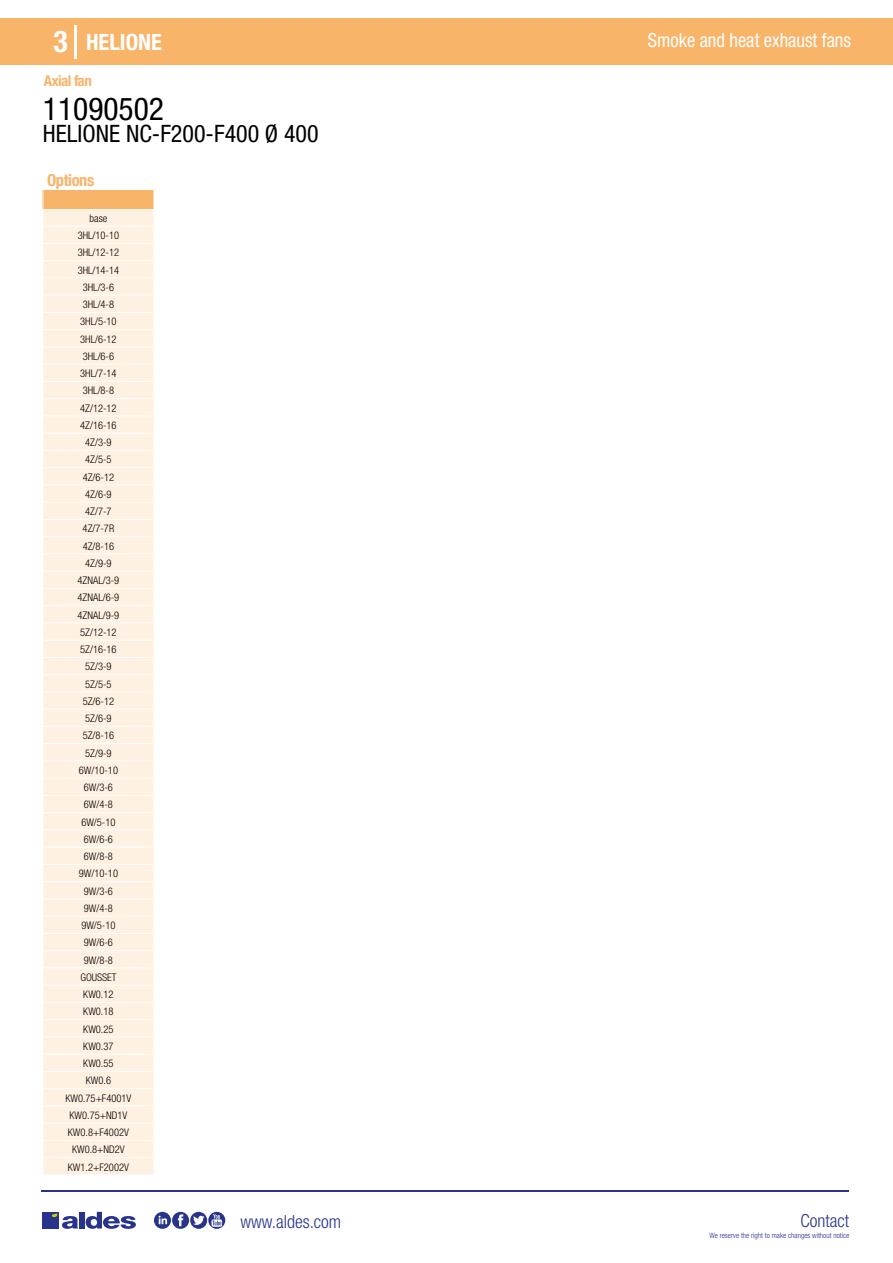
<style>
.page{position:relative;width:893px;height:1263px;background:#fff}
.page>*{position:absolute;margin:0;border:0;box-sizing:border-box;transform-origin:0 0}
.t1{font:condensed 31.5px "Helvetica Neue LT Std";color:#000}
.t2{font:700 condensed 30px "Helvetica Neue LT Std";color:#fff}
.t3{font:condensed 24px "Helvetica Neue LT Std";color:#000}
.t4{font:700 condensed 22.5px "Helvetica Neue LT Std";color:#fff}
.t5{font:condensed 19.5px "Helvetica Neue LT Std";color:#fff;scale:.95 1}
.t6{font:300 condensed 18px "Helvetica Neue";color:#28348b}
.t7{font:700 condensed 16.5px "Helvetica Neue LT Std";letter-spacing:-.025em;color:#f8b469}
.t8{font:700 condensed 15px "Helvetica Neue LT Std";letter-spacing:-.035em;color:#f8b469}
.t9{font:300 condensed 10.5px/17.2px "Helvetica Neue";color:#000;text-align:center}
.t10{font:300 condensed 7.5px "Helvetica Neue";color:#28348b}
</style>
<div class="page">
<div style="left:0;top:18px;width:893px;height:46px;background:#f8b469"></div>
<hr style="left:74px;top:25px;width:2px;height:33px;background:#fff">
<hr style="left:41px;top:1190px;width:808px;height:1px;background:#28348b">
<svg style="left:154px;top:1212px;width:71px;height:17px"></svg>
<div style="left:42px;top:1212px;width:17px;height:16px;background:#28348b"></div>
<div style="left:79px;top:1212px;width:5px;height:16px;background:#28348b"></div>
<svg style="left:86px;top:1212px;width:50px;height:17px"></svg>
<svg style="left:52px;top:1213px;width:26px;height:16px"></svg>
<div style="left:43px;top:190px;width:111px;height:19px;background:#f8b469"></div>
<div style="left:44px;top:209px;width:110px;height:965px;background:#fef1e2"></div>
<hr style="left:43px;top:226px;width:111px;height:1px;background:#fff">
<hr style="left:43px;top:243px;width:111px;height:1px;background:#fff">
<hr style="left:43px;top:260px;width:111px;height:1px;background:#fff">
<hr style="left:43px;top:278px;width:111px;height:1px;background:#fff">
<hr style="left:43px;top:295px;width:111px;height:1px;background:#fff">
<hr style="left:43px;top:312px;width:111px;height:1px;background:#fff">
<hr style="left:43px;top:329px;width:111px;height:1px;background:#fff">
<hr style="left:43px;top:347px;width:111px;height:1px;background:#fff">
<hr style="left:43px;top:364px;width:111px;height:1px;background:#fff">
<hr style="left:43px;top:381px;width:111px;height:1px;background:#fff">
<hr style="left:43px;top:398px;width:111px;height:1px;background:#fff">
<hr style="left:43px;top:415px;width:111px;height:1px;background:#fff">
<hr style="left:43px;top:433px;width:111px;height:1px;background:#fff">
<hr style="left:43px;top:450px;width:111px;height:1px;background:#fff">
<hr style="left:43px;top:467px;width:111px;height:1px;background:#fff">
<hr style="left:43px;top:484px;width:111px;height:1px;background:#fff">
<hr style="left:43px;top:502px;width:111px;height:1px;background:#fff">
<hr style="left:43px;top:519px;width:111px;height:1px;background:#fff">
<hr style="left:43px;top:536px;width:111px;height:1px;background:#fff">
<hr style="left:43px;top:553px;width:111px;height:1px;background:#fff">
<hr style="left:43px;top:571px;width:111px;height:1px;background:#fff">
<hr style="left:43px;top:588px;width:111px;height:1px;background:#fff">
<hr style="left:43px;top:605px;width:111px;height:1px;background:#fff">
<hr style="left:43px;top:622px;width:111px;height:1px;background:#fff">
<hr style="left:43px;top:640px;width:111px;height:1px;background:#fff">
<hr style="left:43px;top:657px;width:111px;height:1px;background:#fff">
<hr style="left:43px;top:674px;width:111px;height:1px;background:#fff">
<hr style="left:43px;top:691px;width:111px;height:1px;background:#fff">
<hr style="left:43px;top:709px;width:111px;height:1px;background:#fff">
<hr style="left:43px;top:726px;width:111px;height:1px;background:#fff">
<hr style="left:43px;top:743px;width:111px;height:1px;background:#fff">
<hr style="left:43px;top:760px;width:111px;height:1px;background:#fff">
<hr style="left:43px;top:778px;width:111px;height:1px;background:#fff">
<hr style="left:43px;top:795px;width:111px;height:1px;background:#fff">
<hr style="left:43px;top:812px;width:111px;height:1px;background:#fff">
<hr style="left:43px;top:829px;width:111px;height:1px;background:#fff">
<hr style="left:43px;top:847px;width:111px;height:1px;background:#fff">
<hr style="left:43px;top:864px;width:111px;height:1px;background:#fff">
<hr style="left:43px;top:881px;width:111px;height:1px;background:#fff">
<hr style="left:43px;top:898px;width:111px;height:1px;background:#fff">
<hr style="left:43px;top:916px;width:111px;height:1px;background:#fff">
<hr style="left:43px;top:933px;width:111px;height:1px;background:#fff">
<hr style="left:43px;top:950px;width:111px;height:1px;background:#fff">
<hr style="left:43px;top:967px;width:111px;height:1px;background:#fff">
<hr style="left:43px;top:985px;width:111px;height:1px;background:#fff">
<hr style="left:43px;top:1002px;width:111px;height:1px;background:#fff">
<hr style="left:43px;top:1019px;width:111px;height:1px;background:#fff">
<hr style="left:43px;top:1036px;width:111px;height:1px;background:#fff">
<hr style="left:43px;top:1054px;width:111px;height:1px;background:#fff">
<hr style="left:43px;top:1071px;width:111px;height:1px;background:#fff">
<hr style="left:43px;top:1088px;width:111px;height:1px;background:#fff">
<hr style="left:43px;top:1105px;width:111px;height:1px;background:#fff">
<hr style="left:43px;top:1123px;width:111px;height:1px;background:#fff">
<hr style="left:43px;top:1140px;width:111px;height:1px;background:#fff">
<hr style="left:43px;top:1157px;width:111px;height:1px;background:#fff">
<svg style="left:43px;top:190px;width:1px;height:984px"></svg>
<h2 class="t2" style="left:54px;top:24px;width:16px">3</h2>
<h3 class="t4" style="left:86px;top:28px;width:77px">HELIONE</h3>
<h3 class="t5" style="left:648px;top:29px;width:215px">Smoke and heat exhaust fans</h3>
<h3 class="t8" style="left:44px;top:71px;width:49px">Axial fan</h3>
<h1 class="t1" style="left:43px;top:91px;width:122px">11090502</h1>
<h3 class="t3" style="left:43px;top:120px;width:277px">HELIONE NC-F200-F400 Ø 400</h3>
<h3 class="t7" style="left:47px;top:170px;width:49px">Options</h3>
<p class="t9" style="left:65px;top:209px;width:68px">base<br>3HL/10-10<br>3HL/12-12<br>3HL/14-14<br>3HL/3-6<br>3HL/4-8<br>3HL/5-10<br>3HL/6-12<br>3HL/6-6<br>3HL/7-14<br>3HL/8-8<br>4Z/12-12<br>4Z/16-16<br>4Z/3-9<br>4Z/5-5<br>4Z/6-12<br>4Z/6-9<br>4Z/7-7<br>4Z/7-7R<br>4Z/8-16<br>4Z/9-9<br>4ZNAL/3-9<br>4ZNAL/6-9<br>4ZNAL/9-9<br>5Z/12-12<br>5Z/16-16<br>5Z/3-9<br>5Z/5-5<br>5Z/6-12<br>5Z/6-9<br>5Z/8-16<br>5Z/9-9<br>6W/10-10<br>6W/3-6<br>6W/4-8<br>6W/5-10<br>6W/6-6<br>6W/8-8<br>9W/10-10<br>9W/3-6<br>9W/4-8<br>9W/5-10<br>9W/6-6<br>9W/8-8<br>GOUSSET<br>KW0.12<br>KW0.18<br>KW0.25<br>KW0.37<br>KW0.55<br>KW0.6<br>KW0.75+F4001V<br>KW0.75+ND1V<br>KW0.8+F4002V<br>KW0.8+ND2V<br>KW1.2+F2002V</p>
<h3 class="t6" style="left:240px;top:1211px;width:102px">www.aldes.com</h3>
<h3 class="t6" style="left:800px;top:1211px;width:50px">Contact</h3>
<p class="t10" style="left:709px;top:1230px;width:141px">We reserve the right to make changes without notice</p>
</div>
